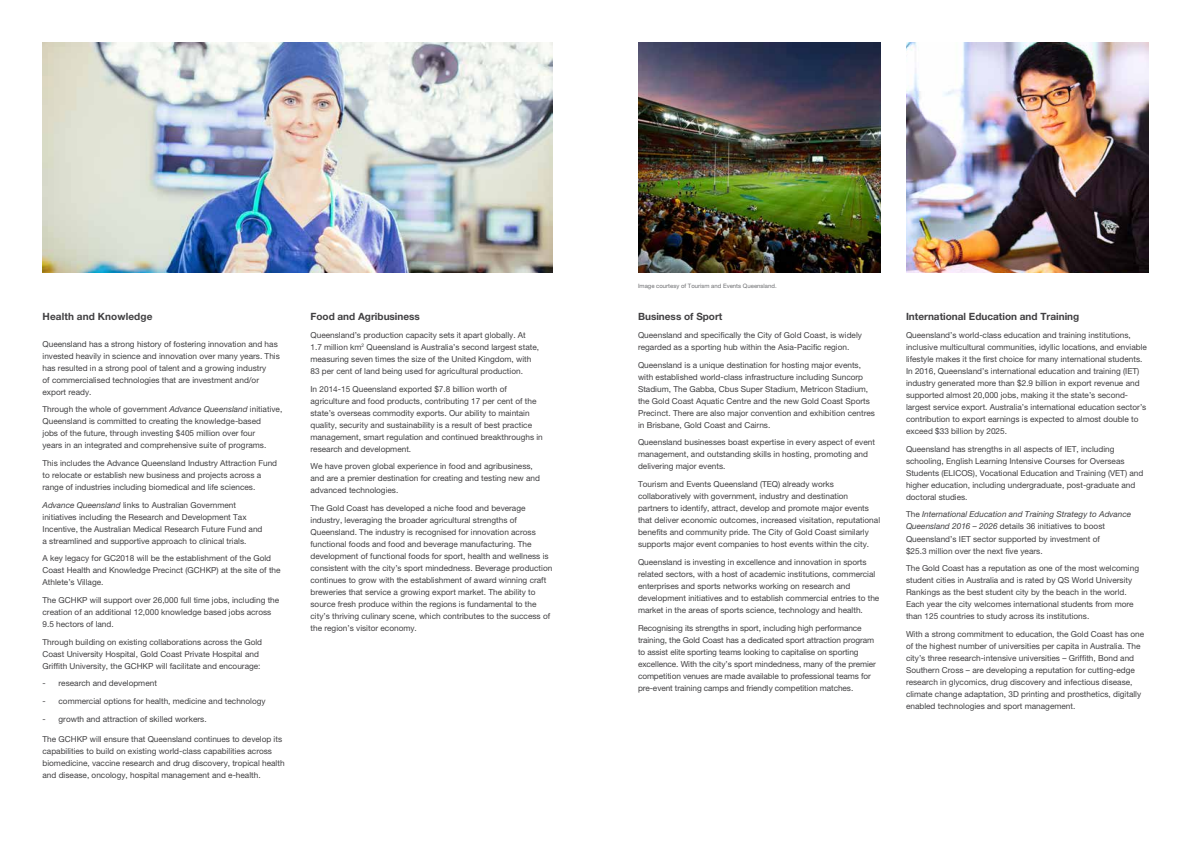
<style>
.page{position:relative;width:1191px;height:842px;background:#fff}
.page>*{position:absolute;margin:0;border:0;box-sizing:border-box;transform-origin:0 0}
.t1{font:700 10px "Helvetica Neue LT Pro";color:#414042}
.t2{font:8.2px/12px "Helvetica Neue LT Pro";color:#414042}
.t3{font:6px "Helvetica Neue LT Pro";color:#6d6e71}
.s1{font-style:italic}
</style>
<div class="page">
<img style="left:43px;top:43px;width:510px;height:229px">
<img style="left:638px;top:43px;width:242px;height:229px">
<img style="left:906px;top:43px;width:242px;height:229px">
<p class="t1" style="left:43px;top:311px;width:111px">Health and Knowledge</p>
<p class="t2" style="left:43px;top:338px;width:239px">Queensland has a strong history of fostering innovation and has invested heavily in science and innovation over many years. This has resulted in a strong pool of talent and a growing industry<br>of commercialised technologies that are investment and/or export ready.</p>
<p class="t2" style="left:43px;top:403px;width:241px">Through the whole of government <span class="s1">Advance Queensland</span> initiative, Queensland is committed to creating the knowledge-based<br>jobs of the future, through investing $405 million over four<br>years in an integrated and comprehensive suite of programs.</p>
<p class="t2" style="left:43px;top:457px;width:236px">This includes the Advance Queensland Industry Attraction Fund to relocate or establish new business and projects across a range of industries including biomedical and life sciences.</p>
<p class="t2" style="left:43px;top:499px;width:221px"><span class="s1">Advance Queensland</span> links to Australian Government initiatives including the Research and Development Tax Incentive, the Australian Medical Research Future Fund and a streamlined and supportive approach to clinical trials.</p>
<p class="t2" style="left:43px;top:552px;width:240px">A key legacy for GC2018 will be the establishment of the Gold<br>Coast Health and Knowledge Precinct (GCHKP) at the site of the<br>Athlete’s Village.</p>
<p class="t2" style="left:43px;top:594px;width:238px">The GCHKP will support over 26,000 full time jobs, including the creation of an additional 12,000 knowledge based jobs across<br>9.5 hectors of land.</p>
<p class="t2" style="left:43px;top:636px;width:221px">Through building on existing collaborations across the Gold<br>Coast University Hospital, Gold Coast Private Hospital and<br>Griffith University, the GCHKP will facilitate and encourage:</p>
<p class="t2" style="left:43px;top:677px;width:116px">- research and development</p>
<p class="t2" style="left:43px;top:695px;width:225px">- commercial options for health, medicine and technology</p>
<p class="t2" style="left:43px;top:713px;width:166px">- growth and attraction of skilled workers.</p>
<p class="t2" style="left:43px;top:733px;width:244px">The GCHKP will ensure that Queensland continues to develop its capabilities to build on existing world-class capabilities across biomedicine, vaccine research and drug discovery, tropical health and disease, oncology, hospital management and e-health.</p>
<p class="t1" style="left:310px;top:311px;width:111px">Food and Agribusiness</p>
<p class="t2" style="left:310px;top:329px;width:230px">Queensland’s production capacity sets it apart globally. At 1.7 million km<sup>2</sup> Queensland is Australia’s second largest state, measuring seven times the size of the United Kingdom, with 83 per cent of land being used for agricultural production.</p>
<p class="t2" style="left:310px;top:383px;width:234px">In 2014-15 Queensland exported $7.8 billion worth of agriculture and food products, contributing 17 per cent of the state’s overseas commodity exports. Our ability to maintain quality, security and sustainability is a result of best practice management, smart regulation and continued breakthroughs in research and development.</p>
<p class="t2" style="left:310px;top:460px;width:231px">We have proven global experience in food and agribusiness, and are a premier destination for creating and testing new and advanced technologies.</p>
<p class="t2" style="left:310px;top:502px;width:243px">The Gold Coast has developed a niche food and beverage industry, leveraging the broader agricultural strengths of Queensland. The industry is recognised for innovation across functional foods and food and beverage manufacturing. The development of functional foods for sport, health and wellness is consistent with the city’s sport mindedness. Beverage production continues to grow with the establishment of award winning craft breweries that service a growing export market. The ability to source fresh produce within the regions is fundamental to the city’s thriving culinary scene, which contributes to the success of the region’s visitor economy.</p>
<p class="t3" style="left:638px;top:282px;width:140px">Image courtesy of Tourism and Events Queensland.</p>
<p class="t1" style="left:638px;top:311px;width:86px">Business of Sport</p>
<p class="t2" style="left:638px;top:329px;width:225px">Queensland and specifically the City of Gold Coast, is widely regarded as a sporting hub within the Asia-Pacific region.</p>
<p class="t2" style="left:638px;top:359px;width:238px">Queensland is a unique destination for hosting major events, with established world-class infrastructure including Suncorp Stadium, The Gabba, Cbus Super Stadium, Metricon Stadium, the Gold Coast Aquatic Centre and the new Gold Coast Sports Precinct. There are also major convention and exhibition centres in Brisbane, Gold Coast and Cairns.</p>
<p class="t2" style="left:638px;top:436px;width:238px">Queensland businesses boast expertise in every aspect of event management, and outstanding skills in hosting, promoting and delivering major events.</p>
<p class="t2" style="left:638px;top:478px;width:244px">Tourism and Events Queensland (TEQ) already works collaboratively with government, industry and destination partners to identify, attract, develop and promote major events that deliver economic outcomes, increased visitation, reputational benefits and community pride. The City of Gold Coast similarly supports major event companies to host events within the city.</p>
<p class="t2" style="left:638px;top:556px;width:243px">Queensland is investing in excellence and innovation in sports related sectors, with a host of academic institutions, commercial enterprises and sports networks working on research and development initiatives and to establish commercial entries to the market in the areas of sports science, technology and health.</p>
<p class="t2" style="left:638px;top:621px;width:239px">Recognising its strengths in sport, including high performance training, the Gold Coast has a dedicated sport attraction program to assist elite sporting teams looking to capitalise on sporting excellence. With the city’s sport mindedness, many of the premier competition venues are made available to professional teams for pre-event training camps and friendly competition matches.</p>
<p class="t1" style="left:906px;top:311px;width:175px">International Education and Training</p>
<p class="t2" style="left:906px;top:329px;width:242px">Queensland’s world-class education and training institutions, inclusive multicultural communities, idyllic locations, and enviable lifestyle makes it the first choice for many international students.<br>In 2016, Queensland’s international education and training (IET) industry generated more than $2.9 billion in export revenue and supported almost 20,000 jobs, making it the state’s second&shy;largest service export. Australia’s international education sector’s contribution to export earnings is expected to almost double to exceed $33 billion by 2025.</p>
<p class="t2" style="left:906px;top:443px;width:239px">Queensland has strengths in all aspects of IET, including schooling, English Learning Intensive Courses for Overseas Students (ELICOS), Vocational Education and Training (VET) and higher education, including undergraduate, post-graduate and doctoral studies.</p>
<p class="t2" style="left:906px;top:508px;width:227px">The <span class="s1">International Education and Training Strategy to Advance Queensland 2016 – 2026</span> details 36 initiatives to boost Queensland’s IET sector supported by investment of<br>$25.3 million over the next five years.</p>
<p class="t2" style="left:906px;top:562px;width:235px">The Gold Coast has a reputation as one of the most welcoming student cities in Australia and is rated by QS World University Rankings as the best student city by the beach in the world.<br>Each year the city welcomes international students from more than 125 countries to study across its institutions.</p>
<p class="t2" style="left:906px;top:628px;width:240px">With a strong commitment to education, the Gold Coast has one of the highest number of universities per capita in Australia. The city’s three research-intensive universities – Griffith, Bond and Southern Cross – are developing a reputation for cutting-edge research in glycomics, drug discovery and infectious disease, climate change adaptation, 3D printing and prosthetics, digitally enabled technologies and sport management.</p>
</div>
